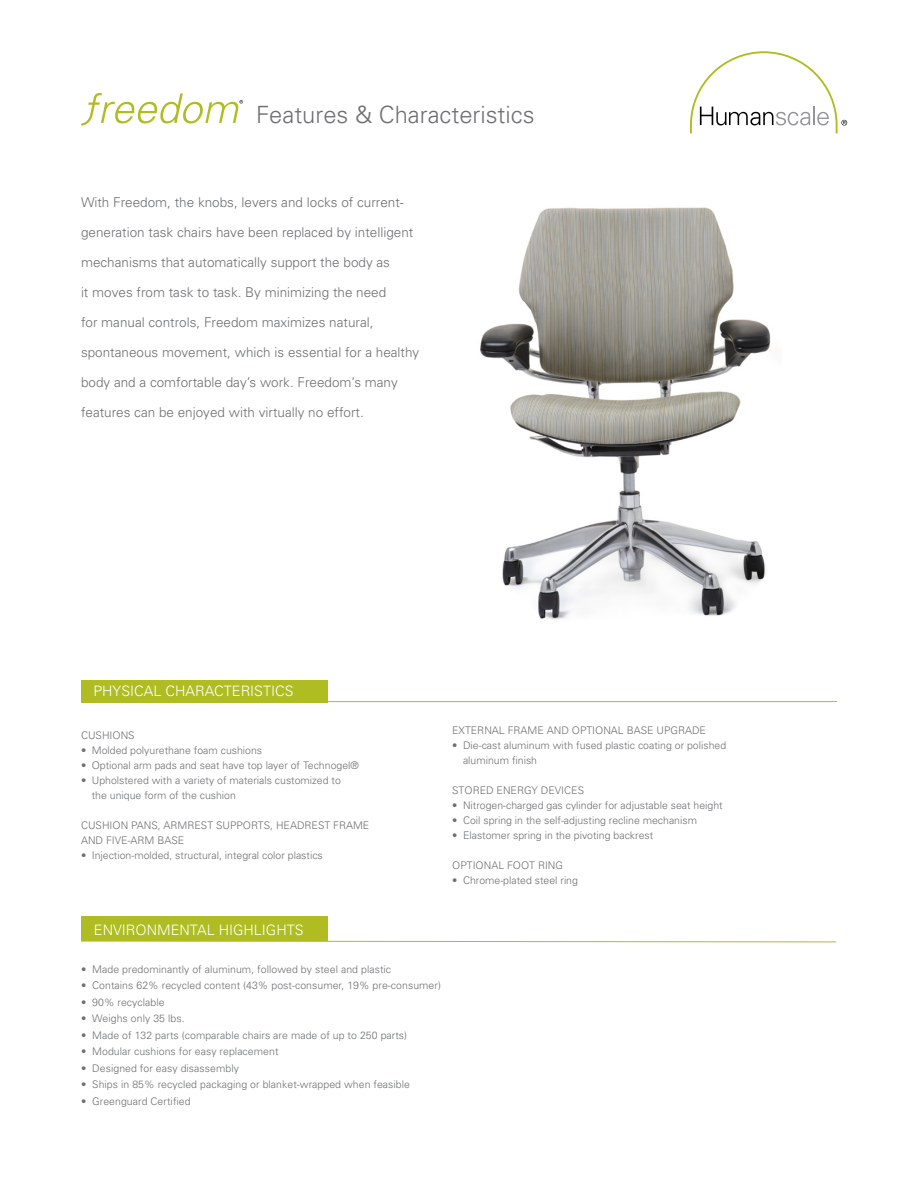
<style>
.page{position:relative;width:918px;height:1188px;background:#fff}
.page>*{position:absolute;margin:0;border:0;box-sizing:border-box;transform-origin:0 0}
.t1{font:300 23.7px "Univers";color:#6d6f71}
.t2{font:300 14.4px "Univers";color:#fff}
.t3{font:300 13.5px "Univers";color:#6d6f71}
.t4{font:300 10.5px/15px "Univers";color:#6d6f71}
</style>
<div class="page">
<svg style="left:690px;top:51px;width:157px;height:83px"></svg>
<svg style="left:81px;top:93px;width:162px;height:33px"></svg>
<div style="left:81px;top:680px;width:246px;height:22px;background:#afbd22"></div>
<hr style="left:81px;top:701px;width:756px;height:1px;background:#afbd22">
<div style="left:82px;top:916px;width:246px;height:25px;background:#afbd22"></div>
<svg style="left:81px;top:940px;width:756px;height:3px"></svg>
<img style="left:480px;top:207px;width:291px;height:412px">
<h1 class="t1" style="left:256px;top:100px;width:280px">Features &amp; Characteristics</h1>
<p class="t3" style="left:81px;top:194px;width:324px">With Freedom, the knobs, levers and locks of current-</p>
<p class="t3" style="left:81px;top:224px;width:334px">generation task chairs have been replaced by intelligent</p>
<p class="t3" style="left:81px;top:254px;width:311px">mechanisms that automatically support the body as</p>
<p class="t3" style="left:81px;top:284px;width:307px">it moves from task to task. By minimizing the need</p>
<p class="t3" style="left:81px;top:314px;width:294px">for manual controls, Freedom maximizes natural,</p>
<p class="t3" style="left:81px;top:344px;width:340px">spontaneous movement, which is essential for a healthy</p>
<p class="t3" style="left:81px;top:374px;width:318px">body and a comfortable day’s work. Freedom’s many</p>
<p class="t3" style="left:81px;top:404px;width:284px">features can be enjoyed with virtually no effort.</p>
<h2 class="t2" style="left:93px;top:682px;width:202px">PHYSICAL CHARACTERISTICS</h2>
<p class="t4" style="left:81px;top:727px;width:55px">CUSHIONS</p>
<p class="t4" style="left:81px;top:742px;width:183px">• Molded polyurethane foam cushions</p>
<p class="t4" style="left:81px;top:757px;width:279px">• Optional arm pads and seat have top layer of Technogel®</p>
<p class="t4" style="left:92px;top:772px;width:251px;text-indent:-11px">• Upholstered with a variety of materials customized to the unique form of the cushion</p>
<p class="t4" style="left:81px;top:817px;width:290px">CUSHION PANS, ARMREST SUPPORTS, HEADREST FRAME<br>AND FIVE-ARM BASE</p>
<p class="t4" style="left:81px;top:847px;width:243px">• Injection-molded, structural, integral color plastics</p>
<p class="t4" style="left:452px;top:722px;width:255px">EXTERNAL FRAME AND OPTIONAL BASE UPGRADE</p>
<p class="t4" style="left:463px;top:737px;width:265px;text-indent:-11px">• Die-cast aluminum with fused plastic coating or polished aluminum finish</p>
<p class="t4" style="left:452px;top:782px;width:133px">STORED ENERGY DEVICES</p>
<p class="t4" style="left:452px;top:797px;width:272px">• Nitrogen-charged gas cylinder for adjustable seat height</p>
<p class="t4" style="left:452px;top:812px;width:246px">• Coil spring in the self-adjusting recline mechanism</p>
<p class="t4" style="left:452px;top:827px;width:203px">• Elastomer spring in the pivoting backrest</p>
<p class="t4" style="left:452px;top:857px;width:112px">OPTIONAL FOOT RING</p>
<p class="t4" style="left:452px;top:872px;width:127px">• Chrome-plated steel ring</p>
<h2 class="t2" style="left:94px;top:922px;width:211px">ENVIRONMENTAL HIGHLIGHTS</h2>
<p class="t4" style="left:81px;top:961px;width:312px">• Made predominantly of aluminum, followed by steel and plastic</p>
<p class="t4" style="left:81px;top:978px;width:361px">• Contains 62% recycled content (43% post-consumer, 19% pre-consumer)</p>
<p class="t4" style="left:81px;top:994px;width:85px">• 90% recyclable</p>
<p class="t4" style="left:81px;top:1011px;width:105px">• Weighs only 35 lbs.</p>
<p class="t4" style="left:81px;top:1027px;width:328px">• Made of 132 parts (comparable chairs are made of up to 250 parts)</p>
<p class="t4" style="left:81px;top:1044px;width:199px">• Modular cushions for easy replacement</p>
<p class="t4" style="left:81px;top:1060px;width:160px">• Designed for easy disassembly</p>
<p class="t4" style="left:81px;top:1077px;width:331px">• Ships in 85% recycled packaging or blanket-wrapped when feasible</p>
<p class="t4" style="left:81px;top:1093px;width:111px">• Greenguard Certified</p>
</div>
